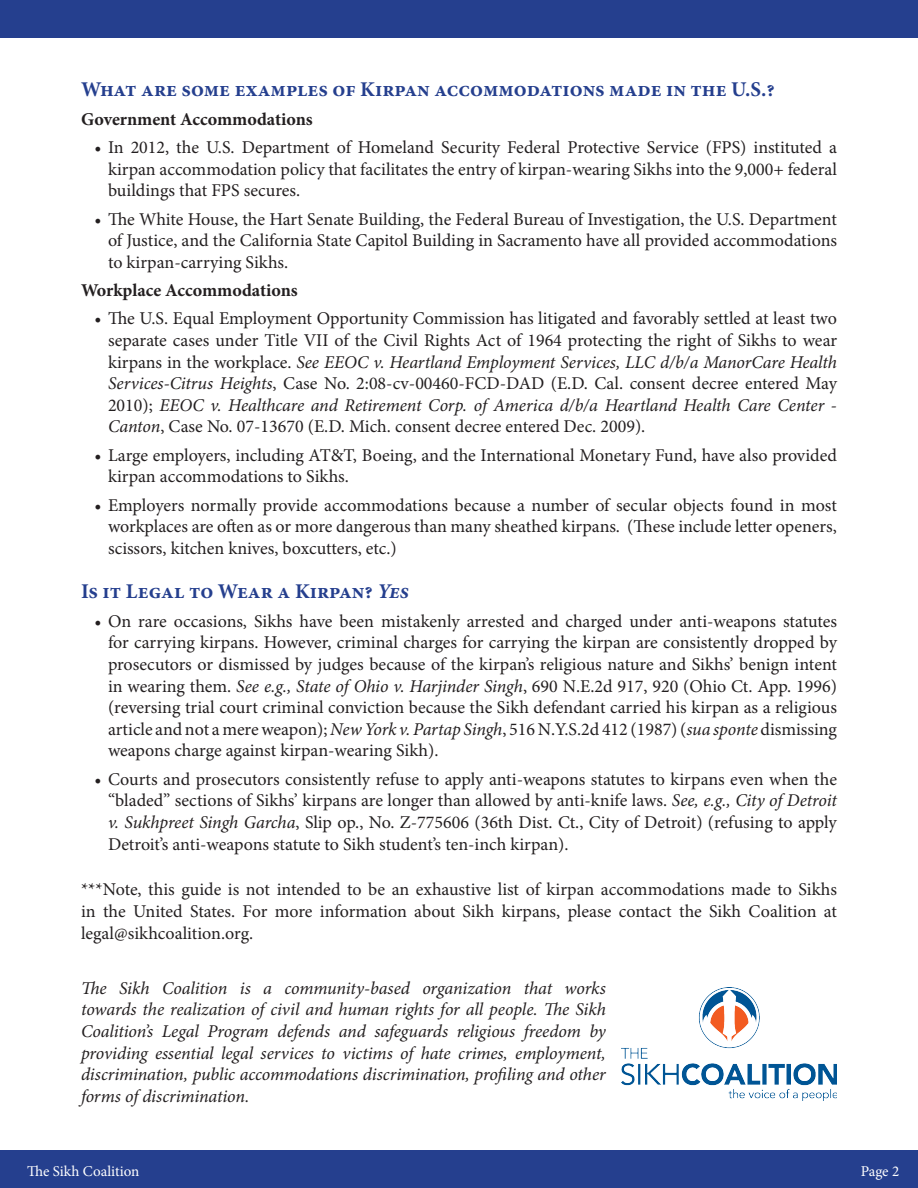
<style>
.page{position:relative;width:918px;height:1188px;background:#fff}
.page>*{position:absolute;margin:0;border:0;box-sizing:border-box;transform-origin:0 0}
.t1{font:700 21px "Minion Pro";color:#253f8e}
.t2{font:18px/21.6px "Minion Pro";color:#231f20;text-align:justify}
.t3{font:italic 18px/21.6px "Minion Pro";letter-spacing:-.01em;color:#231f20;text-align:justify}
.t4{font:700 18px "Minion Pro";letter-spacing:-.01em;color:#231f20}
.t5{font:15px "Minion Pro";color:#fff}
.s1{font-style:italic}
</style>
<div class="page">
<div style="left:0;top:0;width:918px;height:38px;background:#253f8e"></div>
<div style="left:0;top:1150px;width:918px;height:38px;background:#253f8e"></div>
<img style="left:621px;top:987px;width:216px;height:113px">
<p class="t1" style="left:81px;top:75px;width:695px">What are some examples of Kirpan accommodations made in the U.S.?</p>
<p class="t4" style="left:81px;top:106px;width:233px">Government Accommodations</p>
<p class="t2" style="left:108px;top:137px;width:730px;text-indent:-14px">• In 2012, the U.S. Department of Homeland Security Federal Protective Service (FPS) instituted a kirpan accommodation policy that facilitates the entry of kirpan-wearing Sikhs into the 9,000+ federal buildings that FPS secures.</p>
<p class="t2" style="left:108px;top:208px;width:730px;text-indent:-14px">• The White House, the Hart Senate Building, the Federal Bureau of Investigation, the U.S. Department of Justice, and the California State Capitol Building in Sacramento have all provided accommodations to kirpan-carrying Sikhs.</p>
<p class="t4" style="left:81px;top:278px;width:218px">Workplace Accommodations</p>
<p class="t2" style="left:108px;top:308px;width:731px;text-indent:-14px">• The U.S. Equal Employment Opportunity Commission has litigated and favorably settled at least two separate cases under Title VII of the Civil Rights Act of 1964 protecting the right of Sikhs to wear kirpans in the workplace. <span class="s1">See EEOC v. Heartland Employment Services, LLC d/b/a ManorCare Health Services-Citrus Heights</span>, Case No. 2:08-cv-00460-FCD-DAD (E.D. Cal. consent decree entered May 2010); <span class="s1">EEOC v. Healthcare and Retirement Corp. of America d/b/a Heartland Health Care Center - Canton</span>, Case No. 07-13670 (E.D. Mich. consent decree entered Dec. 2009).</p>
<p class="t2" style="left:108px;top:444px;width:730px;text-indent:-14px">• Large employers, including AT&amp;T, Boeing, and the International Monetary Fund, have also provided kirpan accommodations to Sikhs.</p>
<p class="t2" style="left:108px;top:494px;width:730px;text-indent:-14px">• Employers normally provide accommodations because a number of secular objects found in most workplaces are often as or more dangerous than many sheathed kirpans. (These include letter openers, scissors, kitchen knives, boxcutters, etc.)</p>
<p class="t1" style="left:81px;top:577px;width:330px">Is it Legal to Wear a Kirpan? <span class="s1">Yes</span></p>
<p class="t2" style="left:108px;top:610px;width:731px;text-indent:-14px">• On rare occasions, Sikhs have been mistakenly arrested and charged under anti-weapons statutes for carrying kirpans. However, criminal charges for carrying the kirpan are consistently dropped by prosecutors or dismissed by judges because of the kirpan’s religious nature and Sikhs’ benign intent in wearing them. <span class="s1">See e.g., State of Ohio v. Harjinder Singh</span>, 690 N.E.2d 917, 920 (Ohio Ct. App. 1996) (reversing trial court criminal conviction because the Sikh defendant carried his kirpan as a religious article and not a mere weapon); <span class="s1">New York v. Partap Singh</span>, 516 N.Y.S.2d 412 (1987) (<span class="s1">sua sponte</span> dismissing weapons charge against kirpan-wearing Sikh).</p>
<p class="t2" style="left:108px;top:768px;width:731px;text-indent:-14px">• Courts and prosecutors consistently refuse to apply anti-weapons statutes to kirpans even when the “bladed” sections of Sikhs’ kirpans are longer than allowed by anti-knife laws. <span class="s1">See, e.g., City of Detroit v. Sukhpreet Singh Garcha</span>, Slip op., No. Z-775606 (36th Dist. Ct., City of Detroit) (refusing to apply Detroit’s anti-weapons statute to Sikh student’s ten-inch kirpan).</p>
<p class="t2" style="left:81px;top:879px;width:757px">***Note, this guide is not intended to be an exhaustive list of kirpan accommodations made to Sikhs in the United States. For more information about Sikh kirpans, please contact the Sikh Coalition at legal@sikhcoalition.org.</p>
<p class="t3" style="left:81px;top:977px;width:526px">The Sikh Coalition is a community-based organization that works towards the realization of civil and human rights for all people. The Sikh Coalition’s Legal Program defends and safeguards religious freedom by providing essential legal services to victims of hate crimes, employment, discrimination, public accommodations discrimination, profiling and other forms of discrimination.</p>
<p class="t5" style="left:27px;top:1161px;width:114px">The Sikh Coalition</p>
<p class="t5" style="left:861px;top:1161px;width:40px">Page 2</p>
</div>
